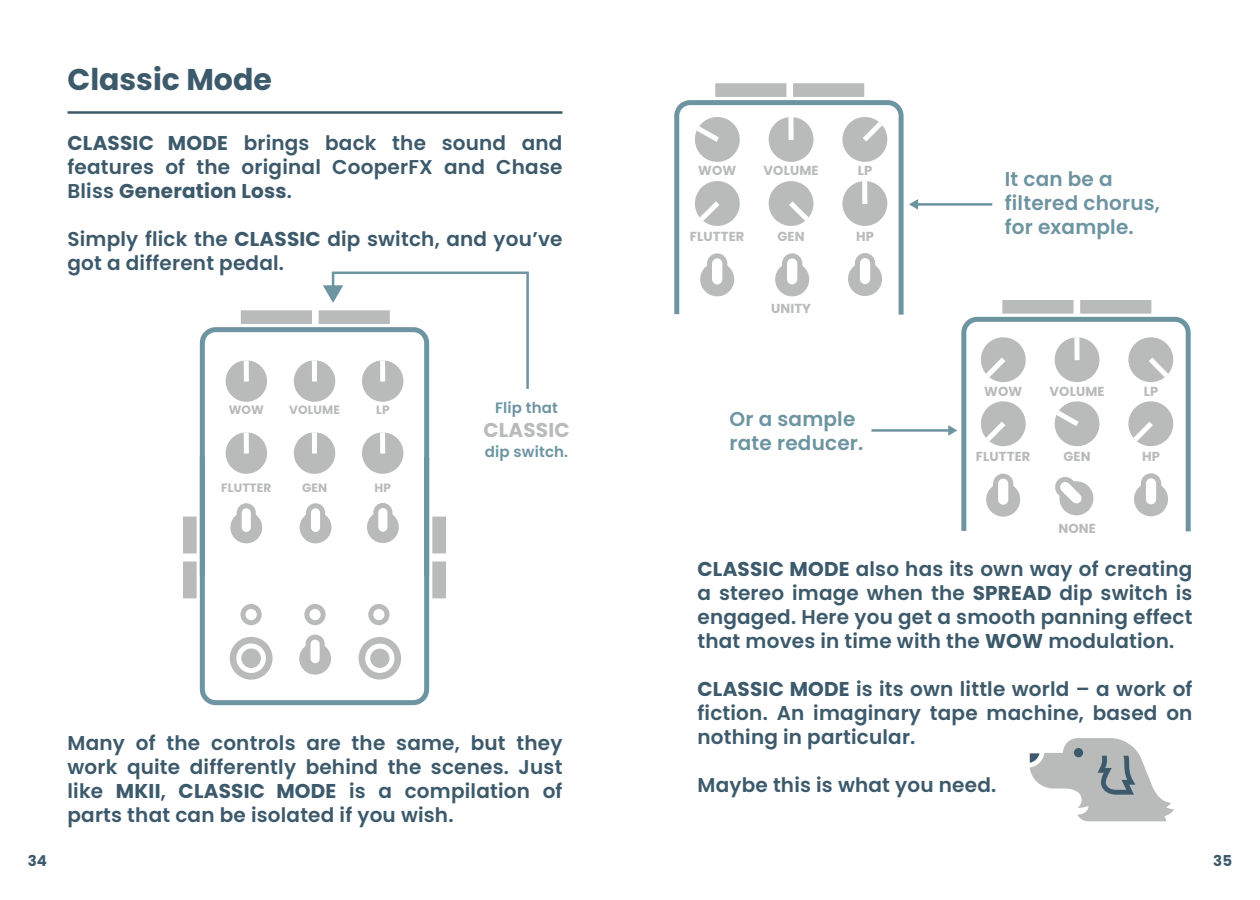
<style>
.page{position:relative;width:1260px;height:900px;background:#fff}
.page>*{position:absolute;margin:0;border:0;box-sizing:border-box;transform-origin:0 0}
.t1{font:700 30px "Poppins";color:#3c5a6b}
.t2{font:600 20px/24px "Poppins";letter-spacing:.01em;color:#3c5a6b;text-align:justify}
.t3{font:600 20px/24px "Poppins";letter-spacing:.01em;color:#6d94a1}
.t4{font:700 20px "Poppins";letter-spacing:.01em;color:#b8bbba}
.t5{font:600 15px "Poppins";letter-spacing:.01em;color:#6d94a1}
.t6{font:700 15px "Poppins";color:#3c5a6b}
.t7{font:700 13px "Poppins";letter-spacing:.01em;color:#b8bbba}
.t8{font:700 12px "Poppins";letter-spacing:.01em;color:#b8bbba}
.s1{font-weight:700}
</style>
<div class="page">
<hr style="left:68px;top:111px;width:494px;height:3px;background:#3c5a6b">
<svg style="left:199px;top:327px;width:231px;height:125px"></svg>
<svg style="left:199px;top:452px;width:231px;height:254px"></svg>
<svg style="left:241px;top:310px;width:71px;height:14px"></svg>
<div style="left:230px;top:637px;width:43px;height:43px;background:#b8bbba;border-radius:50%"></div>
<div style="left:359px;top:637px;width:42px;height:43px;background:#b8bbba;border-radius:50%"></div>
<svg style="left:365px;top:644px;width:29px;height:29px"></svg>
<svg style="left:236px;top:643px;width:30px;height:30px"></svg>
<svg style="left:241px;top:604px;width:21px;height:21px"></svg>
<svg style="left:368px;top:604px;width:22px;height:21px"></svg>
<svg style="left:304px;top:604px;width:22px;height:21px"></svg>
<svg style="left:299px;top:643px;width:32px;height:32px"></svg>
<div style="left:308px;top:637px;width:14px;height:29px;background:#fff;border-radius:7px"></div>
<div style="left:306px;top:635px;width:19px;height:33px;border:5px solid #b8bbba;border-radius:7px"></div>
<svg style="left:432px;top:561px;width:14px;height:37px"></svg>
<svg style="left:432px;top:517px;width:14px;height:36px"></svg>
<svg style="left:183px;top:561px;width:14px;height:37px"></svg>
<svg style="left:183px;top:517px;width:14px;height:36px"></svg>
<svg style="left:300px;top:512px;width:31px;height:31px"></svg>
<div style="left:308px;top:506px;width:15px;height:29px;background:#fff;border-radius:7px"></div>
<div style="left:306px;top:503px;width:19px;height:34px;border:5px solid #b8bbba;border-radius:7px"></div>
<svg style="left:367px;top:511px;width:32px;height:32px"></svg>
<div style="left:376px;top:505px;width:14px;height:29px;background:#fff;border-radius:7px"></div>
<div style="left:373px;top:503px;width:19px;height:34px;border:5px solid #b8bbba;border-radius:7px"></div>
<svg style="left:230px;top:512px;width:32px;height:31px"></svg>
<div style="left:239px;top:506px;width:14px;height:29px;background:#fff;border-radius:7px"></div>
<div style="left:237px;top:503px;width:19px;height:34px;border:5px solid #b8bbba;border-radius:7px"></div>
<div style="left:294px;top:360px;width:41px;height:42px;background:#b8bbba;border-radius:50%"></div>
<div style="left:312px;top:360px;width:5px;height:22px;background:#fff"></div>
<div style="left:294px;top:432px;width:41px;height:42px;background:#b8bbba;border-radius:50%"></div>
<div style="left:312px;top:432px;width:5px;height:22px;background:#fff"></div>
<div style="left:226px;top:360px;width:41px;height:42px;background:#b8bbba;border-radius:50%"></div>
<div style="left:244px;top:360px;width:5px;height:22px;background:#fff"></div>
<div style="left:226px;top:432px;width:41px;height:42px;background:#b8bbba;border-radius:50%"></div>
<div style="left:244px;top:432px;width:5px;height:22px;background:#fff"></div>
<div style="left:362px;top:360px;width:42px;height:42px;background:#b8bbba;border-radius:50%"></div>
<div style="left:362px;top:432px;width:42px;height:42px;background:#b8bbba;border-radius:50%"></div>
<div style="left:380px;top:432px;width:5px;height:22px;background:#fff"></div>
<svg style="left:319px;top:271px;width:210px;height:120px"></svg>
<svg style="left:1030px;top:738px;width:144px;height:83px"></svg>
<svg style="left:909px;top:199px;width:9px;height:11px"></svg>
<hr style="left:914px;top:203px;width:78px;height:3px;background:#6d94a1">
<svg style="left:948px;top:425px;width:9px;height:11px"></svg>
<hr style="left:871px;top:429px;width:82px;height:3px;background:#6d94a1">
<svg style="left:674px;top:100px;width:230px;height:215px"></svg>
<svg style="left:793px;top:83px;width:71px;height:14px"></svg>
<svg style="left:715px;top:83px;width:71px;height:14px"></svg>
<svg style="left:961px;top:316px;width:230px;height:216px"></svg>
<svg style="left:1080px;top:300px;width:71px;height:14px"></svg>
<svg style="left:1002px;top:300px;width:72px;height:14px"></svg>
<h1 class="t1" style="left:68px;top:62px;width:206px">Classic Mode</h1>
<p class="t2" style="left:68px;top:131px;width:497px"><span class="s1">CLASSIC MODE</span> brings back the sound and features of the original CooperFX and Chase Bliss <span class="s1">Generation Loss</span>.</p>
<p class="t2" style="left:68px;top:227px;width:497px">Simply flick the <span class="s1">CLASSIC</span> dip switch, and you’ve got a different pedal.</p>
<p class="t8" style="left:229px;top:403px;width:37px">WOW</p>
<p class="t8" style="left:289px;top:403px;width:52px">VOLUME</p>
<p class="t8" style="left:221px;top:481px;width:52px">FLUTTER</p>
<p class="t8" style="left:302px;top:481px;width:27px">GEN</p>
<p class="t8" style="left:376px;top:403px;width:15px">LP</p>
<p class="t8" style="left:375px;top:481px;width:18px">HP</p>
<p class="t5" style="left:495px;top:399px;width:64px">Flip that</p>
<p class="t4" style="left:483px;top:418px;width:88px">CLASSIC</p>
<p class="t5" style="left:485px;top:443px;width:85px">dip switch.</p>
<p class="t2" style="left:68px;top:731px;width:497px">Many of the controls are the same, but they work quite differently behind the scenes. Just like <span class="s1">MKII</span>, <span class="s1">CLASSIC MODE</span> is a compilation of parts that can be isolated if you wish.</p>
<p class="t7" style="left:698px;top:163px;width:40px">WOW</p>
<p class="t7" style="left:764px;top:163px;width:57px">VOLUME</p>
<p class="t7" style="left:690px;top:229px;width:56px">FLUTTER</p>
<p class="t7" style="left:778px;top:229px;width:29px">GEN</p>
<p class="t7" style="left:771px;top:301px;width:41px">UNITY</p>
<p class="t7" style="left:858px;top:163px;width:16px">LP</p>
<p class="t7" style="left:856px;top:229px;width:19px">HP</p>
<p class="t3" style="left:730px;top:407px;width:135px">Or a sample rate reducer.</p>
<p class="t3" style="left:1005px;top:167px;width:157px">It can be a filtered chorus, for example.</p>
<p class="t7" style="left:984px;top:383px;width:40px">WOW</p>
<p class="t7" style="left:1050px;top:383px;width:57px">VOLUME</p>
<p class="t7" style="left:976px;top:449px;width:56px">FLUTTER</p>
<p class="t7" style="left:1064px;top:449px;width:29px">GEN</p>
<p class="t7" style="left:1058px;top:521px;width:39px">NONE</p>
<p class="t7" style="left:1144px;top:383px;width:16px">LP</p>
<p class="t7" style="left:1142px;top:449px;width:19px">HP</p>
<p class="t2" style="left:698px;top:557px;width:497px"><span class="s1">CLASSIC MODE</span> also has its own way of creating a stereo image when the <span class="s1">SPREAD</span> dip switch is engaged. Here you get a smooth panning effect that moves in time with the <span class="s1">WOW</span> modulation.</p>
<p class="t2" style="left:698px;top:677px;width:497px"><span class="s1">CLASSIC MODE</span> is its own little world – a work of fiction. An imaginary tape machine, based on nothing in particular.</p>
<p class="t2" style="left:698px;top:773px;width:300px">Maybe this is what you need.</p>
<p class="t6" style="left:28px;top:852px;width:21px">34</p>
<p class="t6" style="left:1213px;top:852px;width:20px">35</p>
</div>
